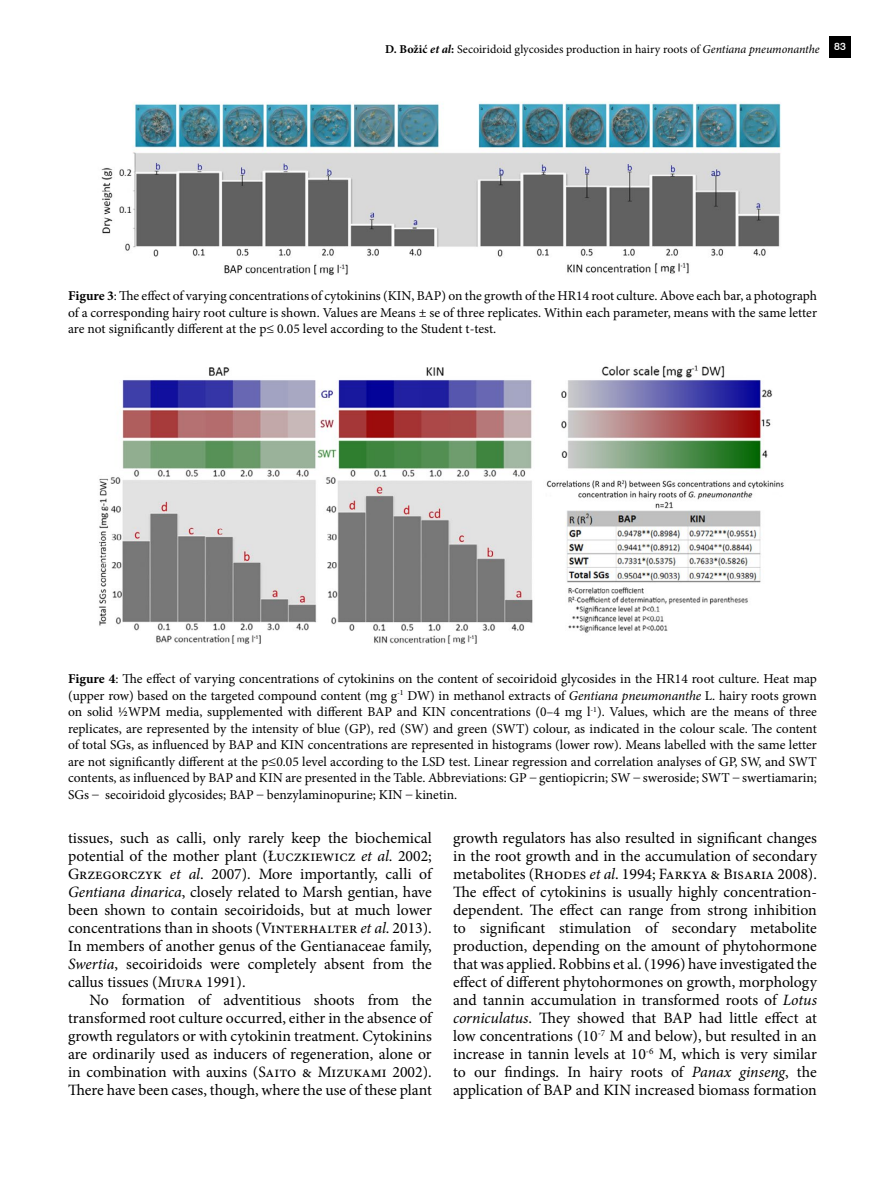
<style>
.page{position:relative;width:885px;height:1191px;background:#fff}
.page>*{position:absolute;margin:0;border:0;box-sizing:border-box;transform-origin:0 0}
.t1{font:15.75px/18px "Minion Pro";color:#000;text-align:justify}
.t2{font:13.5px/16.5px "Minion Pro";color:#000;text-align:justify}
.t3{font:12px "Minion Pro";color:#000}
.s1{font-weight:700}
.s2{font-weight:700;font-style:italic}
.s3{font-style:italic}
.s4{font-family:"Segoe UI";font-weight:300}
</style>
<div class="page">
<div style="left:829px;top:37px;width:21px;height:21px;background:#000"></div>
<img style="left:99px;top:365px;width:685px;height:279px">
<img style="left:101px;top:102px;width:680px;height:174px">
<p class="t3" style="left:385px;top:41px;width:462px"><span class="s1">D. Božić</span> <span class="s2">et al</span><span class="s1">:</span> Secoiridoid glycosides production in hairy roots of <span class="s3">Gentiana pneumonanthe</span> <sup>83</sup></p>
<p class="t2" style="left:68px;top:288px;width:750px"><span class="s1">Figure 3</span>: The effect of varying concentrations of cytokinins (KIN, BAP) on the growth of the HR14 root culture. Above each bar, a photograph of a corresponding hairy root culture is shown. Values are Means ± se of three replicates. Within each parameter, means with the same letter are not significantly different at the p≤ 0.05 level according to the Student t-test.</p>
<p class="t2" style="left:68px;top:671px;width:750px"><span class="s1">Figure 4</span>: The effect of varying concentrations of cytokinins on the content of secoiridoid glycosides in the HR14 root culture. Heat map (upper row) based on the targeted compound content (mg g<sup>-1</sup> DW) in methanol extracts of <span class="s3">Gentiana pneumonanthe</span> L. hairy roots grown on solid ½WPM media, supplemented with different BAP and KIN concentrations (0–4 mg l<sup>-1</sup>). Values, which are the means of three replicates, are represented by the intensity of blue (GP), red (SW) and green (SWT) colour, as indicated in the colour scale. The content of total SGs, as influenced by BAP and KIN concentrations are represented in histograms (lower row). Means labelled with the same letter are not significantly different at the p≤0.05 level according to the LSD test. Linear regression and correlation analyses of GP, SW, and SWT contents, as influenced by BAP and KIN are presented in the Table. Abbreviations: GP <span class="s4">–</span> gentiopicrin; SW <span class="s4">–</span> sweroside; SWT <span class="s4">–</span> swertiamarin; SGs <span class="s4">–</span> secoiridoid glycosides; BAP <span class="s4">–</span> benzylaminopurine; KIN <span class="s4">–</span> kinetin.</p>
<p class="t1" style="left:68px;top:829px;width:365px">tissues, such as calli, only rarely keep the biochemical potential of the mother plant (Łuczkiewicz <span class="s3">et al</span>. 2002; Grzegorczyk <span class="s3">et al</span>. 2007). More importantly, calli of <span class="s3">Gentiana dinarica</span>, closely related to Marsh gentian, have been shown to contain secoiridoids, but at much lower concentrations than in shoots (Vinterhalter <span class="s3">et al</span>. 2013).<br>In members of another genus of the Gentianaceae family, <span class="s3">Swertia</span>, secoiridoids were completely absent from the callus tissues (Miura 1991).</p>
<p class="t1" style="left:68px;top:991px;width:365px;text-indent:21px">No formation of adventitious shoots from the transformed root culture occurred, either in the absence of growth regulators or with cytokinin treatment. Cytokinins are ordinarily used as inducers of regeneration, alone or in combination with auxins (Saito &amp; Mizukami 2002).<br>There have been cases, though, where the use of these plant</p>
<p class="t1" style="left:453px;top:829px;width:365px">growth regulators has also resulted in significant changes in the root growth and in the accumulation of secondary metabolites (Rhodes <span class="s3">et al</span>. 1994; Farkya &amp; Bisaria 2008).<br>The effect of cytokinins is usually highly concentration&shy;dependent. The effect can range from strong inhibition to significant stimulation of secondary metabolite production, depending on the amount of phytohormone that was applied. Robbins et al. (1996) have investigated the effect of different phytohormones on growth, morphology and tannin accumulation in transformed roots of <span class="s3">Lotus corniculatus</span>. They showed that BAP had little effect at low concentrations (10<sup>-7</sup> M and below), but resulted in an increase in tannin levels at 10<sup>-6</sup> M, which is very similar to our findings. In hairy roots of <span class="s3">Panax ginseng</span>, the application of BAP and KIN increased biomass formation</p>
</div>
